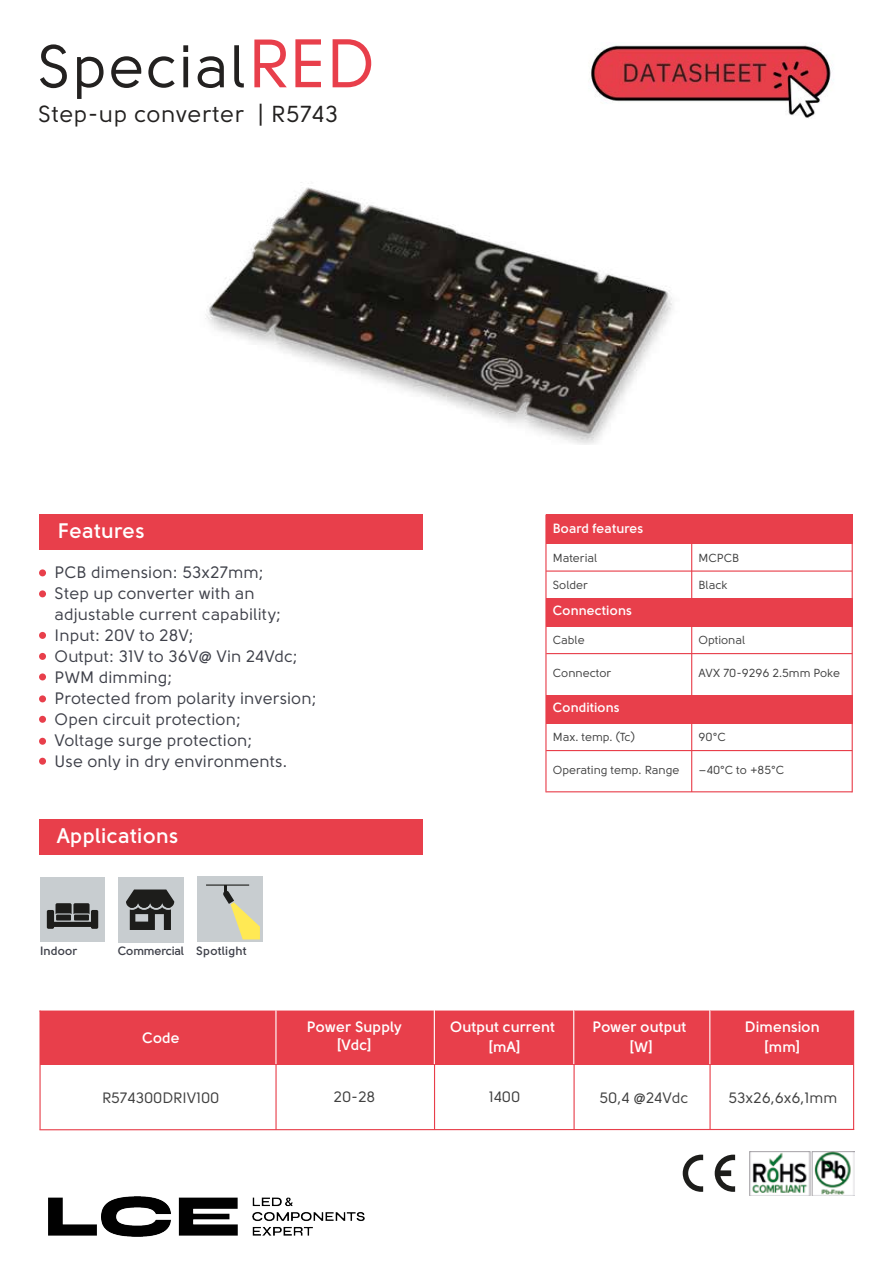
<style>
.page{position:relative;width:893px;height:1263px;background:#fff}
.page>*{position:absolute;margin:0;border:0;box-sizing:border-box;transform-origin:0 0}
.t1{font:59.7px "Solomon Sans Normal";letter-spacing:.025em;color:#232120}
.t2{font:23.1px "Solomon Sans Normal";letter-spacing:.025em;color:#232120}
.t3{font:700 21px "Solomon Sans Semi";letter-spacing:.01em;color:#fff}
.t4{font:16.5px/21px "Solomon Sans Normal";letter-spacing:.01em;color:#3e4049}
.t5{font:700 15px/19.5px "Solomon Sans Semi";color:#fff;text-align:center}
.t6{font:15px "Solomon Sans Normal";color:#404040}
.t7{font:700 13.35px "Solomon Sans Semi";color:#fff}
.t8{font:700 12px "Solomon Sans Semi";letter-spacing:-.025em;color:#3e4049}
.t9{font:700 12px "Solomon Sans Semi";letter-spacing:.005em;color:#3e4049}
.t10{font:11.7px "Solomon Sans Normal";color:#404040}
.s1{font-size:68.1px;color:#e83f4b}
</style>
<div class="page">
<div style="left:39px;top:514px;width:383px;height:35px;background:#e83f4b"></div>
<div style="left:39px;top:569px;width:7px;height:7px;background:#e83f4b;border-radius:50%"></div>
<div style="left:39px;top:590px;width:7px;height:7px;background:#e83f4b;border-radius:50%"></div>
<div style="left:39px;top:632px;width:7px;height:7px;background:#e83f4b;border-radius:50%"></div>
<div style="left:39px;top:653px;width:7px;height:7px;background:#e83f4b;border-radius:50%"></div>
<div style="left:39px;top:673px;width:7px;height:7px;background:#e83f4b;border-radius:50%"></div>
<div style="left:39px;top:695px;width:7px;height:7px;background:#e83f4b;border-radius:50%"></div>
<div style="left:39px;top:716px;width:7px;height:7px;background:#e83f4b;border-radius:50%"></div>
<div style="left:39px;top:738px;width:7px;height:7px;background:#e83f4b;border-radius:50%"></div>
<div style="left:39px;top:758px;width:7px;height:7px;background:#e83f4b;border-radius:50%"></div>
<div style="left:39px;top:820px;width:384px;height:35px;background:#e83f4b"></div>
<div style="left:40px;top:877px;width:64px;height:64px;background:#c8cdd0"></div>
<svg style="left:56px;top:903px;width:34px;height:17px"></svg>
<div style="left:52px;top:922px;width:42px;height:5px;background:#1d1d1b;border-radius:2px"></div>
<div style="left:47px;top:910px;width:7px;height:19px;background:#1d1d1b;border-radius:2px"></div>
<div style="left:91px;top:910px;width:7px;height:19px;background:#1d1d1b;border-radius:2px"></div>
<div style="left:118px;top:877px;width:65px;height:65px;background:#c8cdd0"></div>
<svg style="left:126px;top:889px;width:48px;height:41px"></svg>
<div style="left:197px;top:877px;width:65px;height:65px;background:#c8cdd0"></div>
<hr style="left:206px;top:884px;width:43px;height:2px;background:#1d1d1b">
<svg style="left:223px;top:885px;width:37px;height:54px"></svg>
<div style="left:546px;top:515px;width:306px;height:29px;background:#e83f4b"></div>
<div style="left:546px;top:598px;width:306px;height:29px;background:#e83f4b"></div>
<div style="left:546px;top:695px;width:306px;height:29px;background:#e83f4b"></div>
<hr style="left:691px;top:543px;width:1px;height:56px;background:#e83e4a">
<hr style="left:691px;top:626px;width:1px;height:70px;background:#e83e4a">
<hr style="left:691px;top:723px;width:1px;height:69px;background:#e83e4a">
<hr style="left:546px;top:570px;width:306px;height:2px;background:#e83e4a">
<hr style="left:546px;top:653px;width:306px;height:1px;background:#e83e4a">
<hr style="left:546px;top:750px;width:306px;height:1px;background:#e83e4a">
<hr style="left:545px;top:514px;width:1px;height:278px;background:#e83e4a">
<hr style="left:852px;top:514px;width:1px;height:278px;background:#e83e4a">
<hr style="left:546px;top:791px;width:306px;height:1px;background:#e83e4a">
<div style="left:41px;top:1011px;width:221px;height:53px;background:#e83f4b"></div>
<div style="left:262px;top:1011px;width:162px;height:53px;background:#e83f4b"></div>
<div style="left:424px;top:1011px;width:143px;height:53px;background:#e83f4b"></div>
<div style="left:567px;top:1011px;width:139px;height:53px;background:#e83f4b"></div>
<div style="left:706px;top:1011px;width:148px;height:53px;background:#e83f4b"></div>
<hr style="left:275px;top:1010px;width:2px;height:120px;background:#e83e4a">
<hr style="left:434px;top:1010px;width:1px;height:120px;background:#e83e4a">
<hr style="left:573px;top:1010px;width:2px;height:119px;background:#e83e4a">
<hr style="left:709px;top:1010px;width:2px;height:120px;background:#e83e4a">
<hr style="left:39px;top:1010px;width:2px;height:120px;background:#e83e4a">
<hr style="left:853px;top:1010px;width:1px;height:120px;background:#e83e4a">
<hr style="left:39px;top:1010px;width:815px;height:2px;background:#e83e4a">
<hr style="left:39px;top:1129px;width:815px;height:1px;background:#e83e4a">
<hr style="left:709px;top:1006px;width:1px;height:58px;background:#fff">
<hr style="left:573px;top:1006px;width:1px;height:58px;background:#fff">
<hr style="left:434px;top:1006px;width:1px;height:58px;background:#fff">
<hr style="left:275px;top:1006px;width:2px;height:58px;background:#fff">
<img style="left:205px;top:182px;width:467px;height:263px">
<svg style="left:683px;top:1154px;width:20px;height:38px"></svg>
<svg style="left:715px;top:1154px;width:20px;height:38px"></svg>
<img style="left:750px;top:1151px;width:105px;height:45px">
<img style="left:49px;top:1197px;width:315px;height:40px">
<img style="left:591px;top:44px;width:243px;height:75px">
<h1 class="t1" style="left:37px;top:33px;width:339px">Special<span class="s1">RED</span></h1>
<h2 class="t2" style="left:38px;top:100px;width:301px">Step-up converter | R5743</h2>
<p class="t3" style="left:58px;top:519px;width:88px">Features</p>
<p class="t4" style="left:55px;top:562px;width:264px">PCB dimension: 53x27mm;<br>Step up converter with an adjustable current capability;<br>Input: 20V to 28V;<br>Output: 31V to 36V@ Vin 24Vdc;<br>PWM dimming;<br>Protected from polarity inversion;<br>Open circuit protection;<br>Voltage surge protection;<br>Use only in dry environments.</p>
<p class="t3" style="left:57px;top:824px;width:123px">Applications</p>
<p class="t9" style="left:40px;top:944px;width:39px">Indoor</p>
<p class="t8" style="left:118px;top:944px;width:130px">Commercial Spotlight</p>
<p class="t7" style="left:553px;top:520px;width:92px">Board features</p>
<p class="t10" style="left:553px;top:551px;width:46px">Material</p>
<p class="t10" style="left:698px;top:551px;width:42px">MCPCB</p>
<p class="t10" style="left:553px;top:578px;width:37px">Solder</p>
<p class="t10" style="left:698px;top:578px;width:31px">Black</p>
<p class="t7" style="left:553px;top:603px;width:81px">Connections</p>
<p class="t10" style="left:553px;top:634px;width:33px">Cable</p>
<p class="t10" style="left:698px;top:634px;width:48px">Optional</p>
<p class="t10" style="left:553px;top:667px;width:60px">Connector</p>
<p class="t10" style="left:698px;top:667px;width:143px">AVX 70-9296 2.5mm Poke</p>
<p class="t7" style="left:553px;top:700px;width:68px">Conditions</p>
<p class="t10" style="left:553px;top:730px;width:84px">Max. temp. (Tc)</p>
<p class="t10" style="left:698px;top:730px;width:29px">90°C</p>
<p class="t10" style="left:553px;top:763px;width:128px">Operating temp. Range</p>
<p class="t10" style="left:698px;top:763px;width:87px">–40°C to +85°C</p>
<p class="t5" style="left:142px;top:1028px;width:39px">Code</p>
<p class="t5" style="left:307px;top:1018px;width:96px;line-height:18px">Power Supply [Vdc]</p>
<p class="t5" style="left:450px;top:1017px;width:107px">Output current [mA]</p>
<p class="t5" style="left:592px;top:1017px;width:95px">Power output [W]</p>
<p class="t5" style="left:745px;top:1017px;width:76px">Dimension [mm]</p>
<p class="t6" style="left:102px;top:1089px;width:119px">R574300DRIV100</p>
<p class="t6" style="left:333px;top:1089px;width:43px">20-28</p>
<p class="t6" style="left:489px;top:1089px;width:33px">1400</p>
<p class="t6" style="left:600px;top:1089px;width:90px">50,4 @24Vdc</p>
<p class="t6" style="left:728px;top:1089px;width:110px">53x26,6x6,1mm</p>
</div>
